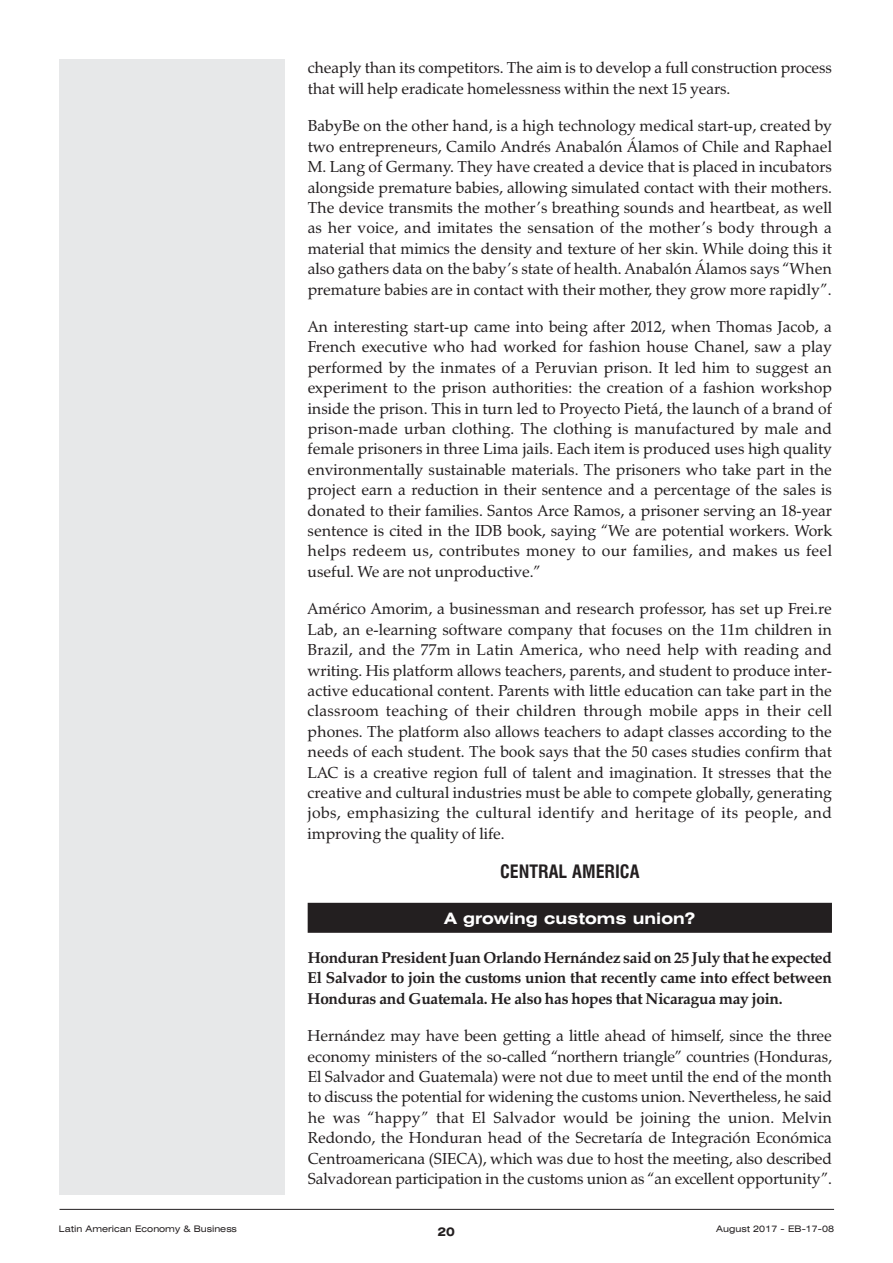
<style>
.page{position:relative;width:893px;height:1263px;background:#fff}
.page>*{position:absolute;margin:0;border:0;box-sizing:border-box;transform-origin:0 0}
.t1{font:700 condensed 18px "Swiss 721 BT";color:#231f20}
.t2{font:15.75px/20.4px "Zapf Calligraphic 801 BT";letter-spacing:-.005em;color:#231f20;text-align:justify}
.t3{font:700 15.75px/20.4px "Zapf Calligraphic 801 BT";letter-spacing:-.015em;color:#231f20;text-align:justify}
.t4{font:700 expanded 15.75px "Swiss 721 BT";color:#fff}
.t5{font:700 expanded 12px "Swiss 721 BT";color:#231f20}
.t6{font:expanded 9px "Swiss 721 BT";color:#231f20}
</style>
<div class="page">
<div style="left:60px;top:60px;width:225px;height:1135px;background:#e7e8e9"></div>
<hr style="left:60px;top:1209px;width:774px;height:1px;background:#231f20">
<div style="left:308px;top:903px;width:524px;height:30px;background:#231f20"></div>
<p class="t2" style="left:308px;top:57px;width:526px;line-height:21px">cheaply than its competitors. The aim is to develop a full construction process that will help eradicate homelessness within the next 15 years.</p>
<p class="t2" style="left:308px;top:116px;width:526px">BabyBe on the other hand, is a high technology medical start-up, created by two entrepreneurs, Camilo Andrés Anabalón Álamos of Chile and Raphael M. Lang of Germany. They have created a device that is placed in incubators alongside premature babies, allowing simulated contact with their mothers.<br>The device transmits the mother’s breathing sounds and heartbeat, as well as her voice, and imitates the sensation of the mother’s body through a material that mimics the density and texture of her skin. While doing this it also gathers data on the baby’s state of health. Anabalón Álamos says “When premature babies are in contact with their mother, they grow more rapidly”.</p>
<p class="t2" style="left:308px;top:316px;width:526px">An interesting start-up came into being after 2012, when Thomas Jacob, a French executive who had worked for fashion house Chanel, saw a play performed by the inmates of a Peruvian prison. It led him to suggest an experiment to the prison authorities: the creation of a fashion workshop inside the prison. This in turn led to Proyecto Pietá, the launch of a brand of prison-made urban clothing. The clothing is manufactured by male and female prisoners in three Lima jails. Each item is produced uses high quality environmentally sustainable materials. The prisoners who take part in the project earn a reduction in their sentence and a percentage of the sales is donated to their families. Santos Arce Ramos, a prisoner serving an 18-year sentence is cited in the IDB book, saying “We are potential workers. Work helps redeem us, contributes money to our families, and makes us feel useful. We are not unproductive.”</p>
<p class="t2" style="left:308px;top:599px;width:526px">Américo Amorim, a businessman and research professor, has set up Frei.re Lab, an e-learning software company that focuses on the 11m children in Brazil, and the 77m in Latin America, who need help with reading and writing. His platform allows teachers, parents, and student to produce inter&shy;active educational content. Parents with little education can take part in the classroom teaching of their children through mobile apps in their cell phones. The platform also allows teachers to adapt classes according to the needs of each student. The book says that the 50 cases studies confirm that LAC is a creative region full of talent and imagination. It stresses that the creative and cultural industries must be able to compete globally, generating jobs, emphasizing the cultural identify and heritage of its people, and improving the quality of life.</p>
<p class="t1" style="left:500px;top:862px;width:141px">CENTRAL AMERICA</p>
<p class="t4" style="left:444px;top:909px;width:252px">A growing customs union?</p>
<p class="t3" style="left:308px;top:947px;width:526px">Honduran President Juan Orlando Hernández said on 25 July that he expected El Salvador to join the customs union that recently came into effect between Honduras and Guatemala. He also has hopes that Nicaragua may join.</p>
<p class="t2" style="left:308px;top:1025px;width:526px">Hernández may have been getting a little ahead of himself, since the three economy ministers of the so-called “northern triangle” countries (Honduras, El Salvador and Guatemala) were not due to meet until the end of the month to discuss the potential for widening the customs union. Nevertheless, he said he was “happy” that El Salvador would be joining the union. Melvin Redondo, the Honduran head of the Secretaría de Integración Económica Centroamericana (SIECA), which was due to host the meeting, also described Salvadorean participation in the customs union as “an excellent opportunity”.</p>
<p class="t6" style="left:59px;top:1224px;width:180px">Latin American Economy &amp; Business</p>
<p class="t5" style="left:437px;top:1225px;width:19px">20</p>
<p class="t6" style="left:716px;top:1224px;width:119px">August 2017 - EB-17-08</p>
</div>
